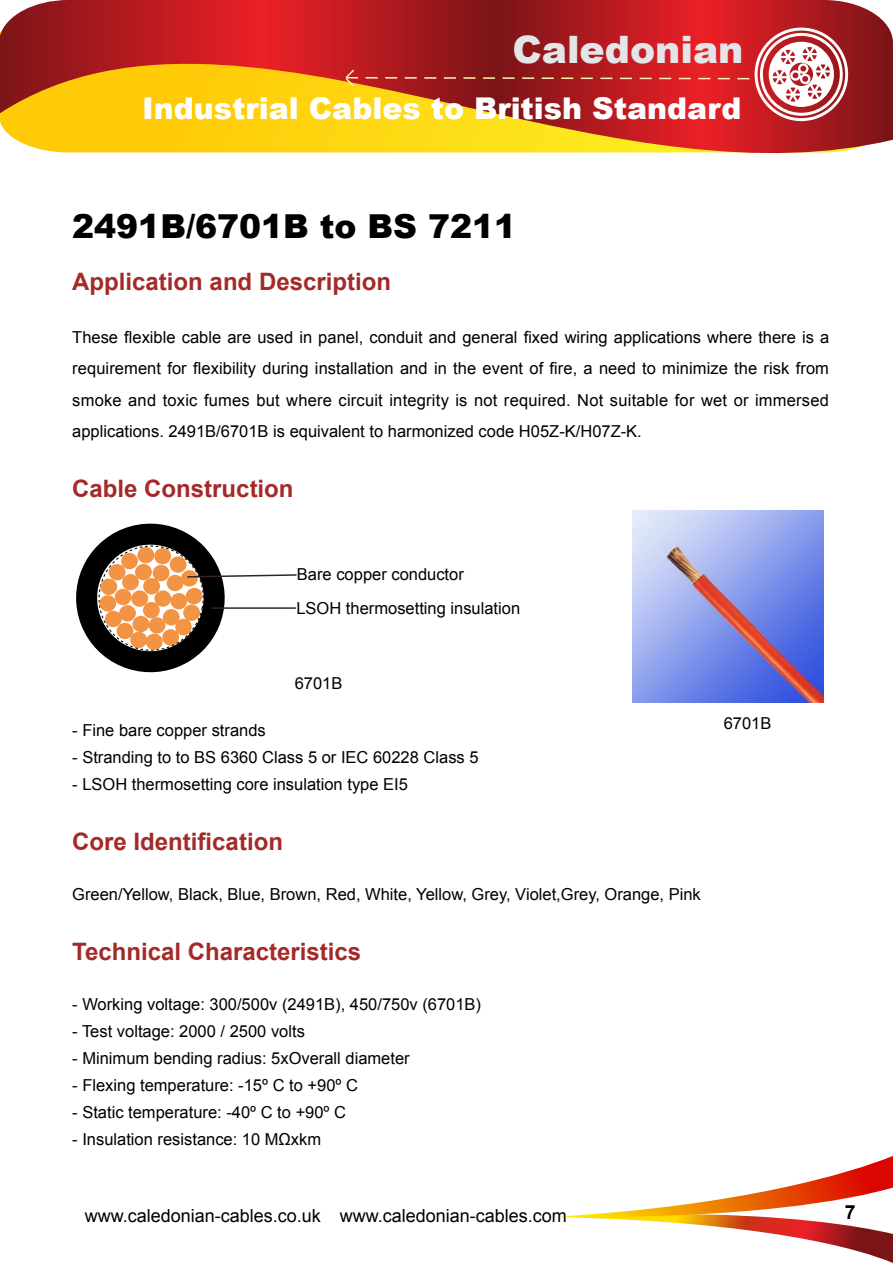
<style>
.page{position:relative;width:893px;height:1263px;background:#fff}
.page>*{position:absolute;margin:0;border:0;box-sizing:border-box;transform-origin:0 0}
.t1{font:900 37.8px "Arial";color:#e4e5e7}
.t2{font:900 33px "Arial";color:#000}
.t3{font:900 30px "Arial";color:#fff}
.t4{font:700 24px "Arial";color:#a42929}
.t5{font:700 19.5px "Arial";color:#000}
.t6{font:18px "Arial";color:#000}
.t7{font:16.5px/31.5px "Arial";color:#000;text-align:justify}
</style>
<div class="page">
<svg style="left:0;top:0;width:893px;height:154px;background:#d26920"></svg>
<svg style="left:344px;top:28px;width:504px;height:93px;background:#bf4033"></svg>
<svg style="left:556px;top:1156px;width:337px;height:107px"></svg>
<svg style="left:76px;top:523px;width:221px;height:150px"></svg>
<img style="left:632px;top:511px;width:192px;height:191px">
<h1 class="t1" style="left:512px;top:22px;width:233px">Caledonian</h1>
<h3 class="t3" style="left:142px;top:87px;width:601px">Industrial Cables to British Standard</h3>
<h2 class="t2" style="left:72px;top:202px;width:445px">2491B/6701B to BS 7211</h2>
<h3 class="t4" style="left:72px;top:266px;width:320px">Application and Description</h3>
<p class="t7" style="left:72px;top:321px;width:758px">These flexible cable are used in panel, conduit and general fixed wiring applications where there is a requirement for flexibility during installation and in the event of fire, a need to minimize the risk from smoke and toxic fumes but where circuit integrity is not required. Not suitable for wet or immersed applications. 2491B/6701B is equivalent to harmonized code H05Z-K/H07Z-K.</p>
<h3 class="t4" style="left:72px;top:473px;width:223px">Cable Construction</h3>
<p class="t7" style="left:297px;top:558px;width:168px">Bare copper conductor</p>
<p class="t7" style="left:296px;top:593px;width:225px">LSOH thermosetting insulation</p>
<p class="t7" style="left:295px;top:668px;width:49px">6701B</p>
<p class="t7" style="left:72px;top:714px;width:195px">- Fine bare copper strands</p>
<p class="t7" style="left:72px;top:741px;width:408px">- Stranding to to BS 6360 Class 5 or IEC 60228 Class 5</p>
<p class="t7" style="left:72px;top:768px;width:337px">- LSOH thermosetting core insulation type EI5</p>
<h3 class="t4" style="left:72px;top:826px;width:212px">Core Identification</h3>
<p class="t7" style="left:72px;top:878px;width:630px">Green/Yellow, Black, Blue, Brown, Red, White, Yellow, Grey, Violet,Grey, Orange, Pink</p>
<h3 class="t4" style="left:72px;top:936px;width:291px">Technical Characteristics</h3>
<p class="t7" style="left:72px;top:988px;width:410px">- Working voltage: 300/500v (2491B), 450/750v (6701B)</p>
<p class="t7" style="left:72px;top:1015px;width:234px">- Test voltage: 2000 / 2500 volts</p>
<p class="t7" style="left:72px;top:1042px;width:339px">- Minimum bending radius: 5xOverall diameter</p>
<p class="t7" style="left:72px;top:1069px;width:287px">- Flexing temperature: -15º C to +90º C</p>
<p class="t7" style="left:72px;top:1096px;width:275px">- Static temperature: -40º C to +90º C</p>
<p class="t7" style="left:72px;top:1123px;width:250px">- Insulation resistance: 10 MΩxkm</p>
<p class="t7" style="left:724px;top:708px;width:49px">6701B</p>
<p class="t6" style="left:85px;top:1204px;width:484px">www.caledonian-cables.co.uk www.caledonian-cables.com</p>
<p class="t5" style="left:845px;top:1199px;width:12px">7</p>
</div>
